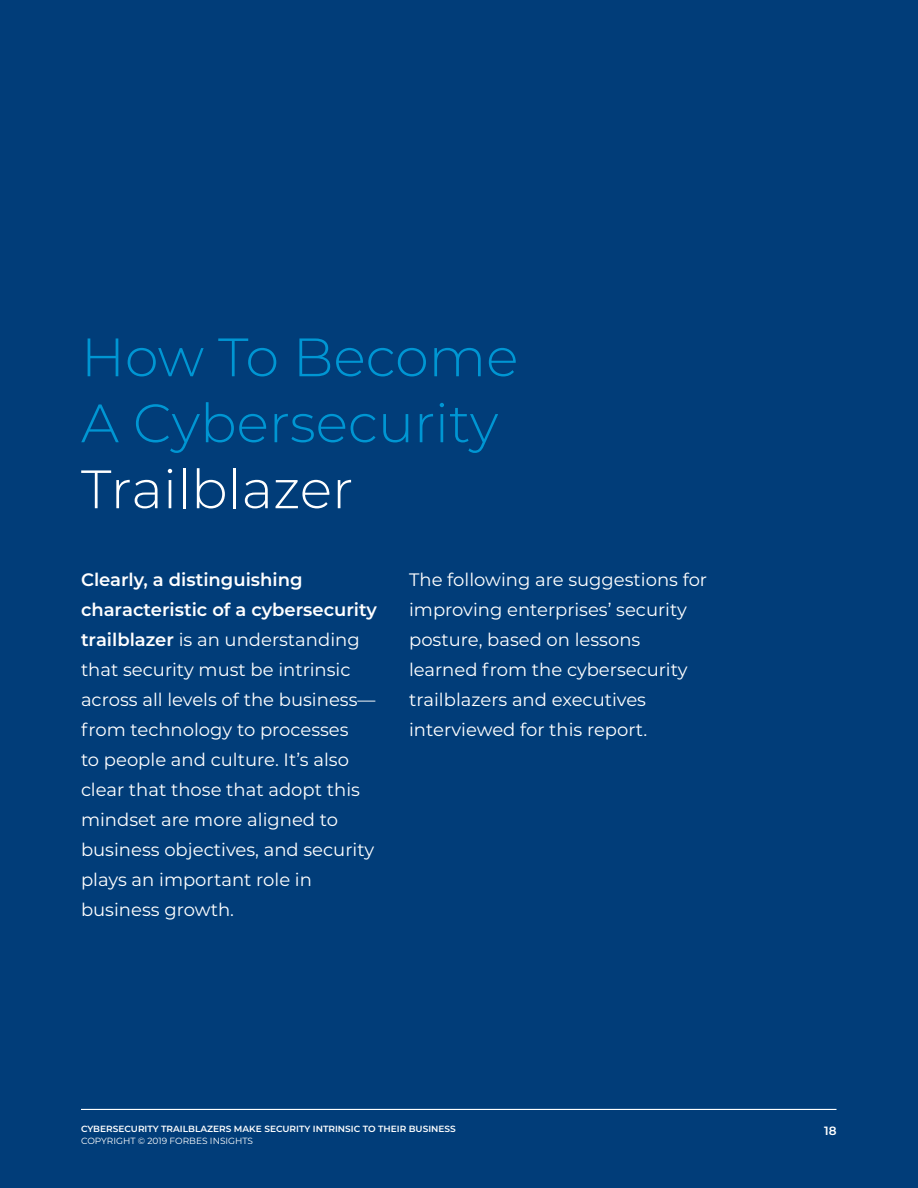
<style>
.page{position:relative;width:918px;height:1188px;background:#013d79}
.page>*{position:absolute;margin:0;border:0;box-sizing:border-box;transform-origin:0 0}
.t1{font:300 54px/66px "Montserrat";color:#0096d3}
.t2{font:300 54px "Montserrat";color:#fff}
.t3{font:18px/30px "Montserrat";color:#fff}
.t4{font:600 12px "Montserrat";color:#fff}
.t5{font:600 9px "Montserrat";color:#fff}
.t6{font:9px "Montserrat";color:#fff}
.s1{font-weight:600}
</style>
<div class="page">
<hr style="left:81px;top:1109px;width:756px;height:1px;background:#fff">
<h1 class="t1" style="left:81px;top:322px;width:439px">How To Become<br>A Cybersecurity</h1>
<h1 class="t2" style="left:81px;top:452px;width:274px">Trailblazer</h1>
<p class="t3" style="left:81px;top:564px;width:297px"><span class="s1">Clearly, a distinguishing characteristic of a cybersecurity trailblazer</span> is an understanding that security must be intrinsic across all levels of the business— from technology to processes<br>to people and culture. It’s also clear that those that adopt this mindset are more aligned to business objectives, and security plays an important role in business growth.</p>
<p class="t3" style="left:409px;top:564px;width:300px">The following are suggestions for improving enterprises’ security posture, based on lessons learned from the cybersecurity trailblazers and executives interviewed for this report.</p>
<p class="t5" style="left:81px;top:1123px;width:376px">CYBERSECURITY TRAILBLAZERS MAKE SECURITY INTRINSIC TO THEIR BUSINESS</p>
<p class="t6" style="left:81px;top:1135px;width:174px">COPYRIGHT © 2019 FORBES INSIGHTS</p>
<p class="t4" style="left:824px;top:1123px;width:14px">18</p>
</div>
